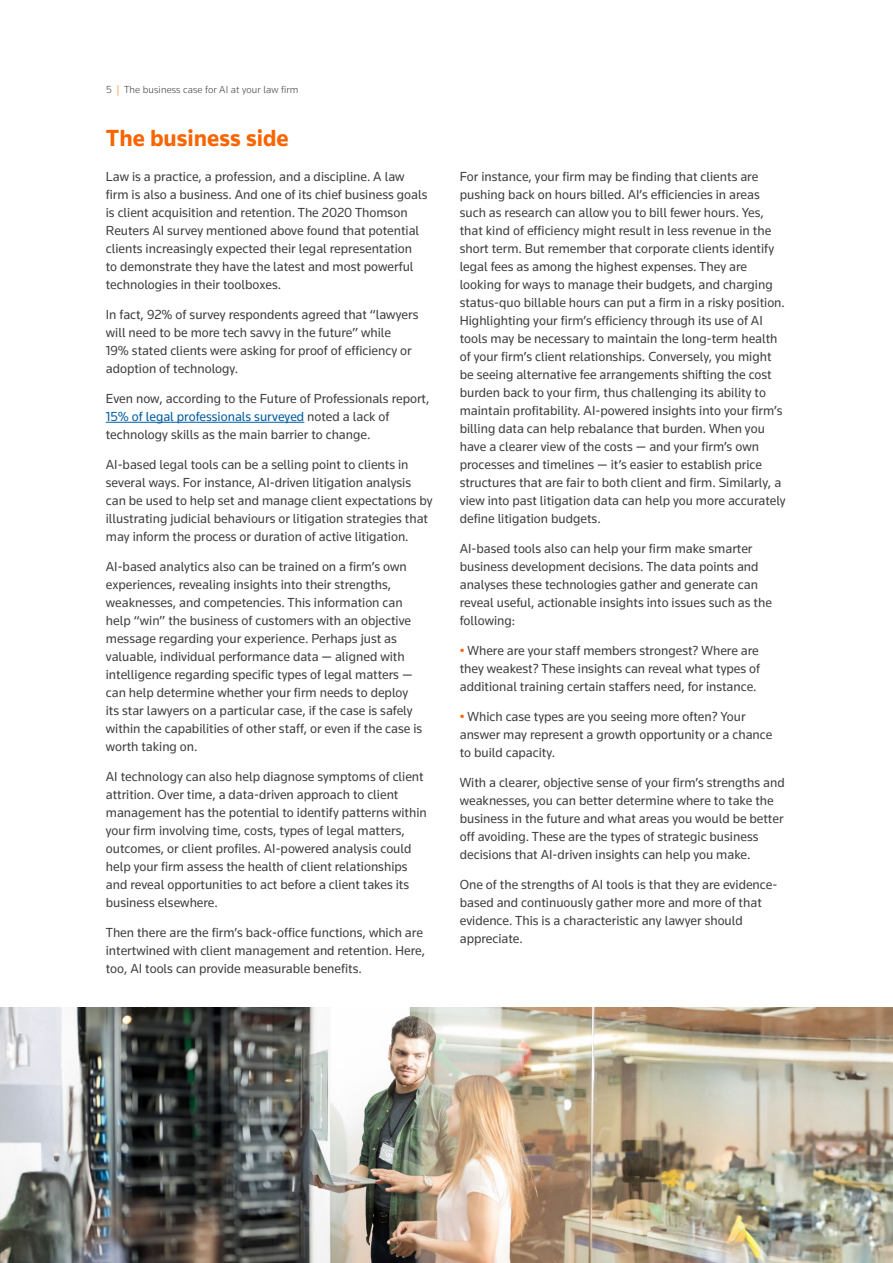
<style>
.page{position:relative;width:893px;height:1263px;background:#fff}
.page>*{position:absolute;margin:0;border:0;box-sizing:border-box;transform-origin:0 0}
.t1{font:700 24px "Knowledge 2017";color:#fa6400}
.t2{font:13.5px/18px "Knowledge 2017";color:#404040}
.t3{font:300 10.5px "Knowledge 2017";letter-spacing:.01em;color:#404040}
.s1{color:#fa6400}
.s2{color:#005da2}
</style>
<div class="page">
<hr style="left:106px;top:422px;width:198px;height:1px;background:#005da2">
<img style="left:0;top:1008px;width:893px;height:255px">
<p class="t3" style="left:106px;top:83px;width:194px">5 <span class="s1">|</span> The business case for AI at your law firm</p>
<h1 class="t1" style="left:106px;top:123px;width:184px">The business side</h1>
<p class="t2" style="left:106px;top:167px;width:323px">Law is a practice, a profession, and a discipline. A law firm is also a business. And one of its chief business goals is client acquisition and retention. The 2020 Thomson Reuters AI survey mentioned above found that potential clients increasingly expected their legal representation<br>to demonstrate they have the latest and most powerful technologies in their toolboxes.</p>
<p class="t2" style="left:106px;top:305px;width:314px">In fact, 92% of survey respondents agreed that “lawyers will need to be more tech savvy in the future” while<br>19% stated clients were asking for proof of efficiency or adoption of technology.</p>
<p class="t2" style="left:106px;top:389px;width:325px">Even now, according to the Future of Professionals report,<br><span class="s2">15% of legal professionals surveyed</span> noted a lack of technology skills as the main barrier to change.</p>
<p class="t2" style="left:106px;top:455px;width:328px">AI-based legal tools can be a selling point to clients in several ways. For instance, AI-driven litigation analysis can be used to help set and manage client expectations by illustrating judicial behaviours or litigation strategies that may inform the process or duration of active litigation.</p>
<p class="t2" style="left:106px;top:557px;width:318px">AI-based analytics also can be trained on a firm’s own experiences, revealing insights into their strengths, weaknesses, and competencies. This information can help “win” the business of customers with an objective message regarding your experience. Perhaps just as valuable, individual performance data — aligned with intelligence regarding specific types of legal matters — can help determine whether your firm needs to deploy its star lawyers on a particular case, if the case is safely within the capabilities of other staff, or even if the case is worth taking on.</p>
<p class="t2" style="left:106px;top:767px;width:322px">AI technology can also help diagnose symptoms of client attrition. Over time, a data-driven approach to client management has the potential to identify patterns within your firm involving time, costs, types of legal matters, outcomes, or client profiles. AI-powered analysis could help your firm assess the health of client relationships and reveal opportunities to act before a client takes its business elsewhere.</p>
<p class="t2" style="left:106px;top:923px;width:321px">Then there are the firm’s back-office functions, which are intertwined with client management and retention. Here, too, AI tools can provide measurable benefits.</p>
<p class="t2" style="left:460px;top:167px;width:327px">For instance, your firm may be finding that clients are pushing back on hours billed. AI’s efficiencies in areas such as research can allow you to bill fewer hours. Yes, that kind of efficiency might result in less revenue in the short term. But remember that corporate clients identify legal fees as among the highest expenses. They are looking for ways to manage their budgets, and charging status-quo billable hours can put a firm in a risky position.<br>Highlighting your firm’s efficiency through its use of AI tools may be necessary to maintain the long-term health of your firm’s client relationships. Conversely, you might be seeing alternative fee arrangements shifting the cost burden back to your firm, thus challenging its ability to maintain profitability. AI-powered insights into your firm’s billing data can help rebalance that burden. When you have a clearer view of the costs — and your firm’s own processes and timelines — it’s easier to establish price structures that are fair to both client and firm. Similarly, a view into past litigation data can help you more accurately define litigation budgets.</p>
<p class="t2" style="left:460px;top:539px;width:314px">AI-based tools also can help your firm make smarter business development decisions. The data points and analyses these technologies gather and generate can reveal useful, actionable insights into issues such as the following:</p>
<p class="t2" style="left:460px;top:641px;width:302px;text-align:justify"><span class="s1">•</span> Where are your staff members strongest? Where are they weakest? These insights can reveal what types of additional training certain staffers need, for instance.</p>
<p class="t2" style="left:460px;top:707px;width:314px"><span class="s1">•</span> Which case types are you seeing more often? Your answer may represent a growth opportunity or a chance to build capacity.</p>
<p class="t2" style="left:460px;top:773px;width:326px">With a clearer, objective sense of your firm’s strengths and weaknesses, you can better determine where to take the business in the future and what areas you would be better off avoiding. These are the types of strategic business decisions that AI-driven insights can help you make.</p>
<p class="t2" style="left:460px;top:875px;width:319px">One of the strengths of AI tools is that they are evidence&shy;based and continuously gather more and more of that evidence. This is a characteristic any lawyer should appreciate.</p>
</div>
